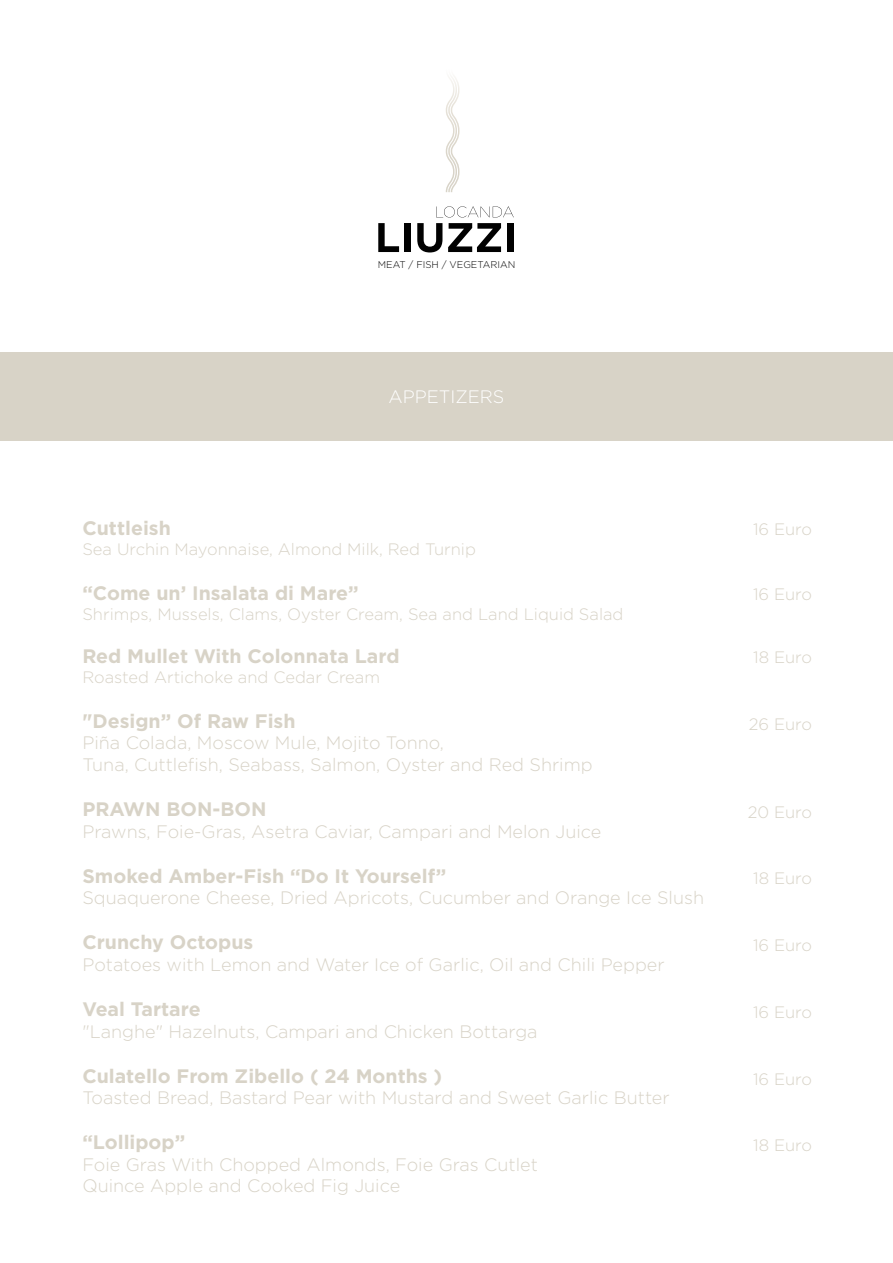
<style>
.page{position:relative;width:893px;height:1263px;background:#fff}
.page>*{position:absolute;margin:0;border:0;box-sizing:border-box;transform-origin:0 0}
.t1{font:700 19.5px "Gotham";color:#d8d3c7}
.t2{font:300 18px/21.6px "Gotham";color:#d8d3c7}
.t3{font:300 18px "Gotham";color:#fff}
.t4{font:300 16.5px "Gotham";color:#d8d3c7}
.t5{font:300 9.75px "Gotham";color:#010101}
</style>
<div class="page">
<svg style="left:445px;top:76px;width:15px;height:117px"></svg>
<svg style="left:378px;top:223px;width:21px;height:29px"></svg>
<div style="left:404px;top:223px;width:6px;height:29px;background:#010101"></div>
<svg style="left:417px;top:206px;width:97px;height:46px"></svg>
<div style="left:0;top:352px;width:893px;height:89px;background:#d8d3c7"></div>
<p class="t5" style="left:378px;top:260px;width:139px">MEAT / FISH / VEGETARIAN</p>
<p class="t3" style="left:389px;top:387px;width:117px">APPETIZERS</p>
<p class="t1" style="left:82px;top:517px;width:90px">Cuttleish</p>
<p class="t4" style="left:82px;top:540px;width:395px">Sea Urchin Mayonnaise, Almond Milk, Red Turnip</p>
<p class="t1" style="left:82px;top:582px;width:278px">“Come un’ Insalata di Mare”</p>
<p class="t4" style="left:82px;top:605px;width:543px">Shrimps, Mussels, Clams, Oyster Cream, Sea and Land Liquid Salad</p>
<p class="t1" style="left:82px;top:645px;width:319px">Red Mullet With Colonnata Lard</p>
<p class="t4" style="left:82px;top:668px;width:299px">Roasted Artichoke and Cedar Cream</p>
<p class="t1" style="left:82px;top:710px;width:215px">"Design” Of Raw Fish</p>
<p class="t2" style="left:82px;top:732px;width:512px">Piña Colada, Moscow Mule, Mojito Tonno,<br>Tuna, Cuttlefish, Seabass, Salmon, Oyster and Red Shrimp</p>
<p class="t1" style="left:82px;top:798px;width:185px">PRAWN BON-BON</p>
<p class="t2" style="left:82px;top:820px;width:521px">Prawns, Foie-Gras, Asetra Caviar, Campari and Melon Juice</p>
<p class="t1" style="left:82px;top:864px;width:366px">Smoked Amber-Fish “Do It Yourself”</p>
<p class="t2" style="left:82px;top:887px;width:623px">Squaquerone Cheese, Dried Apricots, Cucumber and Orange Ice Slush</p>
<p class="t1" style="left:82px;top:931px;width:172px">Crunchy Octopus</p>
<p class="t2" style="left:82px;top:953px;width:584px">Potatoes with Lemon and Water Ice of Garlic, Oil and Chili Pepper</p>
<p class="t1" style="left:82px;top:998px;width:120px">Veal Tartare</p>
<p class="t2" style="left:82px;top:1020px;width:457px">"Langhe" Hazelnuts, Campari and Chicken Bottarga</p>
<p class="t1" style="left:82px;top:1064px;width:361px">Culatello From Zibello ( 24 Months )</p>
<p class="t2" style="left:82px;top:1087px;width:589px">Toasted Bread, Bastard Pear with Mustard and Sweet Garlic Butter</p>
<p class="t1" style="left:82px;top:1131px;width:104px">“Lollipop”</p>
<p class="t2" style="left:82px;top:1153px;width:457px">Foie Gras With Chopped Almonds, Foie Gras Cutlet<br>Quince Apple and Cooked Fig Juice</p>
<p class="t4" style="left:753px;top:520px;width:60px">16 Euro</p>
<p class="t4" style="left:753px;top:585px;width:60px">16 Euro</p>
<p class="t4" style="left:753px;top:648px;width:60px">18 Euro</p>
<p class="t4" style="left:749px;top:715px;width:65px">26 Euro</p>
<p class="t4" style="left:748px;top:803px;width:66px">20 Euro</p>
<p class="t4" style="left:753px;top:870px;width:60px">18 Euro</p>
<p class="t4" style="left:753px;top:936px;width:60px">16 Euro</p>
<p class="t4" style="left:753px;top:1003px;width:60px">16 Euro</p>
<p class="t4" style="left:753px;top:1070px;width:60px">16 Euro</p>
<p class="t4" style="left:753px;top:1136px;width:60px">18 Euro</p>
</div>
